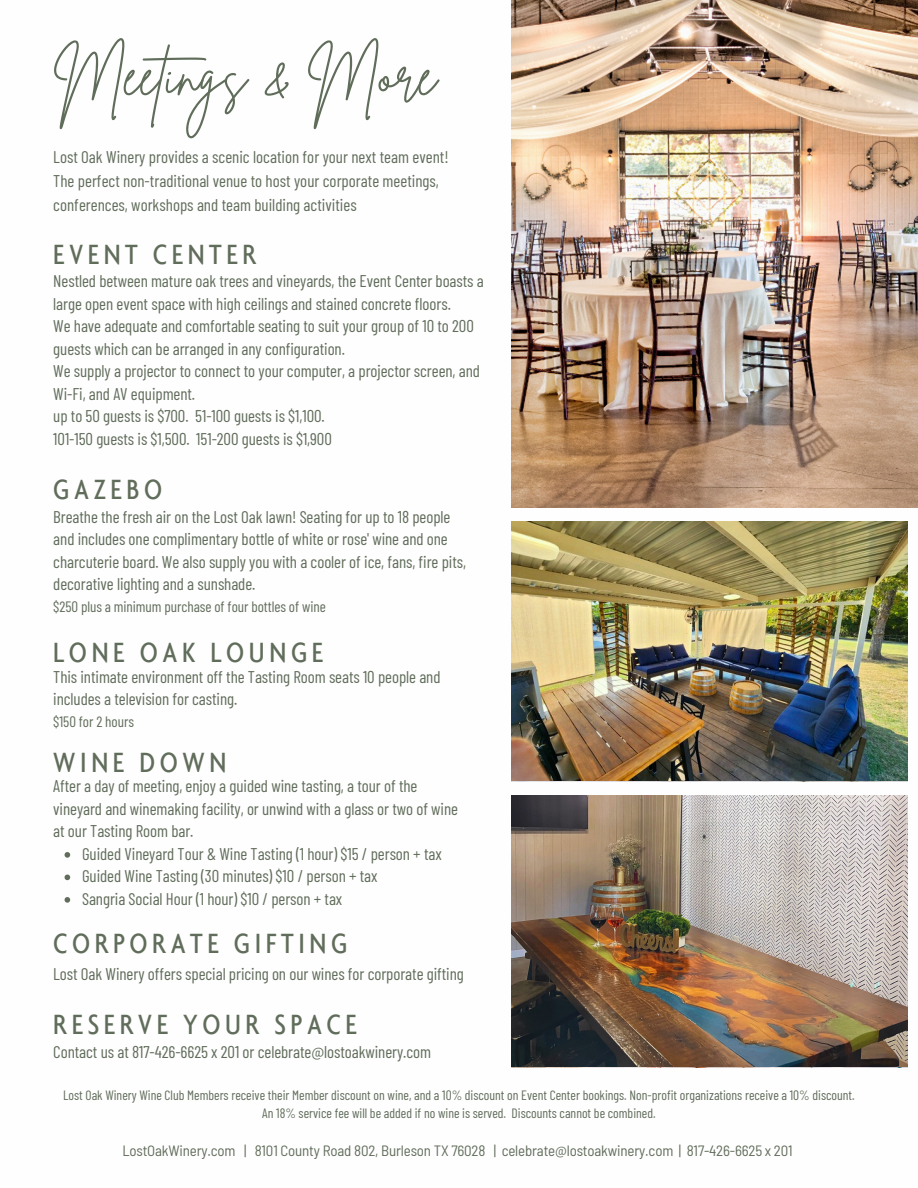
<style>
.page{position:relative;width:918px;height:1188px;background:#fff}
.page>*{position:absolute;margin:0;border:0;box-sizing:border-box;transform-origin:0 0}
.t1{font:56.7px "Brittany Signature";color:#616d5b}
.t2{font:500 condensed 30px "Agenda";letter-spacing:.155em;color:#616d5b}
.t3{font:16.95px/22.5px "Barlow Condensed";letter-spacing:-.005em;color:#616d5b}
.t4{font:semi-condensed 15px "Barlow";letter-spacing:-.01em;color:#616d5b}
.t5{font:15px "Barlow Condensed";letter-spacing:-.005em;color:#616d5b}
.t6{font:13.5px "Barlow Condensed";color:#616d5b}
</style>
<div class="page">
<img style="left:511px;top:796px;width:396px;height:271px">
<svg style="left:65px;top:852px;width:5px;height:6px"></svg>
<svg style="left:65px;top:875px;width:5px;height:5px"></svg>
<svg style="left:65px;top:897px;width:5px;height:6px"></svg>
<img style="left:511px;top:0;width:406px;height:507px">
<img style="left:511px;top:522px;width:396px;height:259px">
<p class="t1" style="left:53px;top:38px;width:385px">Meetings &amp; More</p>
<h3 class="t3" style="left:53px;top:145px;width:397px;line-height:23.7px">Lost Oak Winery provides a scenic location for your next team event!<br>The perfect non-traditional venue to host your corporate meetings, conferences, workshops and team building activities</h3>
<h3 class="t2" style="left:53px;top:237px;width:204px">EVENT CENTER</h3>
<h3 class="t3" style="left:53px;top:269px;width:432px">Nestled between mature oak trees and vineyards, the Event Center boasts a large open event space with high ceilings and stained concrete floors.<br>We have adequate and comfortable seating to suit your group of 10 to 200 guests which can be arranged in any configuration.<br>We supply a projector to connect to your computer, a projector screen, and Wi-Fi, and AV equipment.<br>up to 50 guests is $700. 51-100 guests is $1,100.</h3>
<p class="t3" style="left:53px;top:427px;width:280px">101-150 guests is $1,500. 151-200 guests is $1,900</p>
<h2 class="t2" style="left:53px;top:472px;width:111px">GAZEBO</h2>
<p class="t3" style="left:53px;top:505px;width:414px">Breathe the fresh air on the Lost Oak lawn! Seating for up to 18 people and includes one complimentary bottle of white or rose' wine and one charcuterie board. We also supply you with a cooler of ice, fans, fire pits, decorative lighting and a sunshade.</p>
<h2 class="t5" style="left:53px;top:597px;width:274px">$250 plus a minimum purchase of four bottles of wine</h2>
<h2 class="t2" style="left:53px;top:635px;width:271px">LONE OAK LOUNGE</h2>
<h3 class="t3" style="left:53px;top:665px;width:389px">This intimate environment off the Tasting Room seats 10 people and includes a television for casting.</h3>
<p class="t5" style="left:53px;top:712px;width:82px">$150 for 2 hours</p>
<p class="t2" style="left:53px;top:744px;width:174px">WINE DOWN</p>
<p class="t3" style="left:53px;top:774px;width:406px">After a day of meeting, enjoy a guided wine tasting, a tour of the vineyard and winemaking facility, or unwind with a glass or two of wine at our Tasting Room bar.</p>
<h2 class="t3" style="left:82px;top:842px;width:361px">Guided Vineyard Tour &amp; Wine Tasting (1 hour) $15 / person + tax</h2>
<h3 class="t3" style="left:82px;top:864px;width:297px">Guided Wine Tasting (30 minutes) $10 / person + tax</h3>
<h2 class="t3" style="left:82px;top:887px;width:262px">Sangria Social Hour (1 hour) $10 / person + tax</h2>
<p class="t2" style="left:53px;top:926px;width:296px">CORPORATE GIFTING</p>
<p class="t3" style="left:53px;top:962px;width:412px">Lost Oak Winery offers special pricing on our wines for corporate gifting</p>
<p class="t2" style="left:53px;top:1007px;width:305px">RESERVE YOUR SPACE</p>
<p class="t3" style="left:53px;top:1040px;width:379px">Contact us at 817-426-6625 x 201 or celebrate@lostoakwinery.com</p>
<p class="t6" style="left:63px;top:1086px;width:793px">Lost Oak Winery Wine Club Members receive their Member discount on wine, and a 10% discount on Event Center bookings. Non-profit organizations receive a 10% discount.</p>
<p class="t6" style="left:262px;top:1104px;width:395px">An 18% service fee will be added if no wine is served. Discounts cannot be combined.</p>
<p class="t4" style="left:122px;top:1141px;width:672px">LostOakWinery.com | 8101 County Road 802, Burleson TX 76028 | celebrate@lostoakwinery.com | 817-426-6625 x 201</p>
</div>
